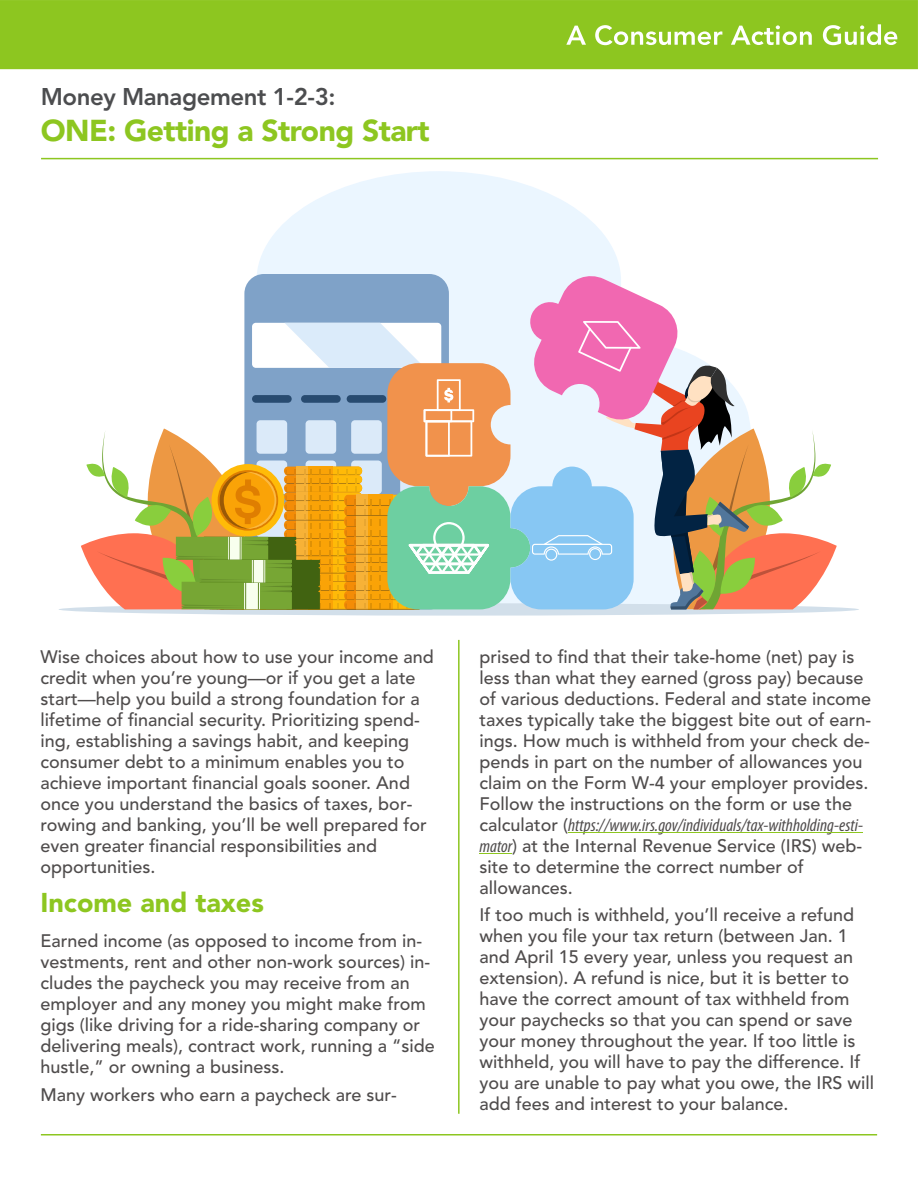
<style>
.page{position:relative;width:918px;height:1188px;background:#fff}
.page>*{position:absolute;margin:0;border:0;box-sizing:border-box;transform-origin:0 0}
.t1{font:900 30px "Avenir LT Std";letter-spacing:-.02em;color:#8dc620}
.t2{font:900 27px "Avenir LT Std";color:#8dc620}
.t3{font:800 24px "Avenir LT Std";letter-spacing:-.02em;color:#4c4d4f}
.t4{font:500 18px/21px "Avenir LT Std";color:#4f4c4c}
.t5{font:italic condensed 18px "Myriad Pro";color:#4f4c4c}
.s1{font-family:"Avenir LT Std";font-weight:500;font-style:normal;font-stretch:normal}
.s2{font-family:"Myriad Pro";font-weight:400;font-style:italic;font-stretch:condensed}
</style>
<div class="page">
<svg style="left:257px;top:171px;width:363px;height:101px;fill:#ebf6ff"></svg>
<div style="left:59px;top:603px;width:800px;height:13px;background:#d2dfea;border-radius:50%"></div>
<svg style="left:81px;top:272px;width:756px;height:338px"></svg>
<hr style="left:176px;top:559px;width:92px;height:1px;background:#537d16">
<hr style="left:458px;top:640px;width:2px;height:474px;background:#8dc620">
<hr style="left:41px;top:1134px;width:836px;height:2px;background:#8dc620">
<hr style="left:568px;top:832px;width:295px;height:1px;background:#8dc620">
<hr style="left:479px;top:853px;width:33px;height:1px;background:#8dc620">
<hr style="left:41px;top:158px;width:837px;height:1px;background:#8dc620">
<div style="left:0;top:0;width:918px;height:69px;background:#8dc620"></div>
<h3 class="t3" style="left:41px;top:86px;width:296px">Money Management 1-2-3:</h3>
<h1 class="t1" style="left:41px;top:118px;width:391px">ONE: Getting a Strong Start</h1>
<p class="t4" style="left:40px;top:647px;width:395px">Wise choices about how to use your income and credit when you’re young—or if you get a late start—help you build a strong foundation for a lifetime of financial security. Prioritizing spend&shy;ing, establishing a savings habit, and keeping consumer debt to a minimum enables you to achieve important financial goals sooner. And once you understand the basics of taxes, bor&shy;rowing and banking, you’ll be well prepared for even greater financial responsibilities and opportunities.</p>
<h2 class="t2" style="left:40px;top:892px;width:225px">Income and taxes</h2>
<p class="t4" style="left:40px;top:932px;width:396px">Earned income (as opposed to income from in&shy;vestments, rent and other non-work sources) in&shy;cludes the paycheck you may receive from an employer and any money you might make from gigs (like driving for a ride-sharing company or delivering meals), contract work, running a “side hustle,” or owning a business.</p>
<p class="t4" style="left:40px;top:1085px;width:358px">Many workers who earn a paycheck are sur-</p>
<p class="t4" style="left:479px;top:647px;width:393px">prised to find that their take-home (net) pay is less than what they earned (gross pay) because of various deductions. Federal and state income taxes typically take the biggest bite out of earn&shy;ings. How much is withheld from your check de&shy;pends in part on the number of allowances you claim on the Form W-4 your employer provides.<br>Follow the instructions on the form or use the</p>
<p class="t5" style="left:479px;top:817px;width:385px"><span class="s1">calculator (</span>https://www.irs.gov/individuals/tax-withholding-esti-</p>
<p class="t4" style="left:479px;top:836px;width:384px"><span class="s2">mator</span>) at the Internal Revenue Service (IRS) web&shy;site to determine the correct number of allowances.</p>
<p class="t4" style="left:479px;top:906px;width:396px">If too much is withheld, you’ll receive a refund when you file your tax return (between Jan. 1 and April 15 every year, unless you request an extension). A refund is nice, but it is better to have the correct amount of tax withheld from your paychecks so that you can spend or save your money throughout the year. If too little is withheld, you will have to pay the difference. If you are unable to pay what you owe, the IRS will add fees and interest to your balance.</p>
</div>
